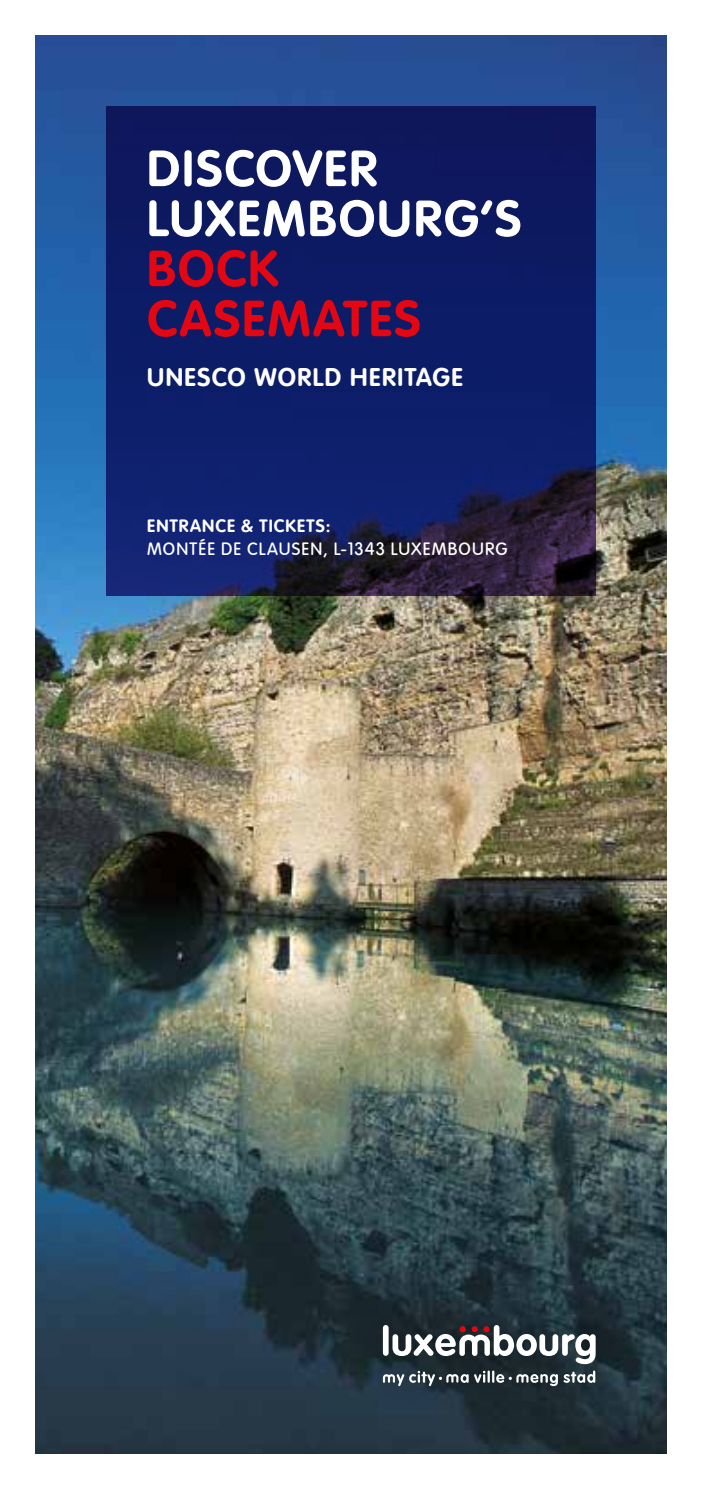
<style>
.page{position:relative;width:702px;height:1489px;background:#fff}
.page>*{position:absolute;margin:0;border:0;box-sizing:border-box;transform-origin:0 0}
.t1{font:700 50px/50px "VAG Rounded Next";letter-spacing:.04em;color:#fff}
.t2{font:700 50px/50px "VAG Rounded Next";letter-spacing:.045em;color:#e30613}
.t3{font:700 25px "VAG Rounded Next";letter-spacing:.055em;color:#fff}
.t4{font:500 17.5px "VAG Rounded Next";letter-spacing:.06em;color:#fff}
.t5{font:700 17.5px "VAG Rounded Next";letter-spacing:.07em;color:#fff}
</style>
<div class="page">
<img style="left:35px;top:35px;width:631px;height:1418px">
<div style="left:350px;top:1294px;width:277px;height:121px;background:#000;opacity:.5"></div>
<div style="left:383px;top:1324px;width:5px;height:31px;background:#fff;border-radius:3px"></div>
<svg style="left:392px;top:1324px;width:203px;height:39px"></svg>
<svg style="left:474px;top:1370px;width:121px;height:15px"></svg>
<svg style="left:383px;top:1370px;width:85px;height:15px"></svg>
<svg style="left:106px;top:106px;width:489px;height:489px;background:#101c60"></svg>
<h1 class="t1" style="left:147px;top:144px;width:376px">DISCOVER<br>LUXEMBOURG’S</h1>
<h1 class="t2" style="left:147px;top:244px;width:275px">BOCK<br>CASEMATES</h1>
<h2 class="t3" style="left:147px;top:361px;width:317px">UNESCO WORLD HERITAGE</h2>
<p class="t5" style="left:147px;top:514px;width:185px">ENTRANCE &amp; TICKETS:</p>
<p class="t4" style="left:147px;top:538px;width:362px">MONTÉE DE CLAUSEN, L-1343 LUXEMBOURG</p>
</div>
